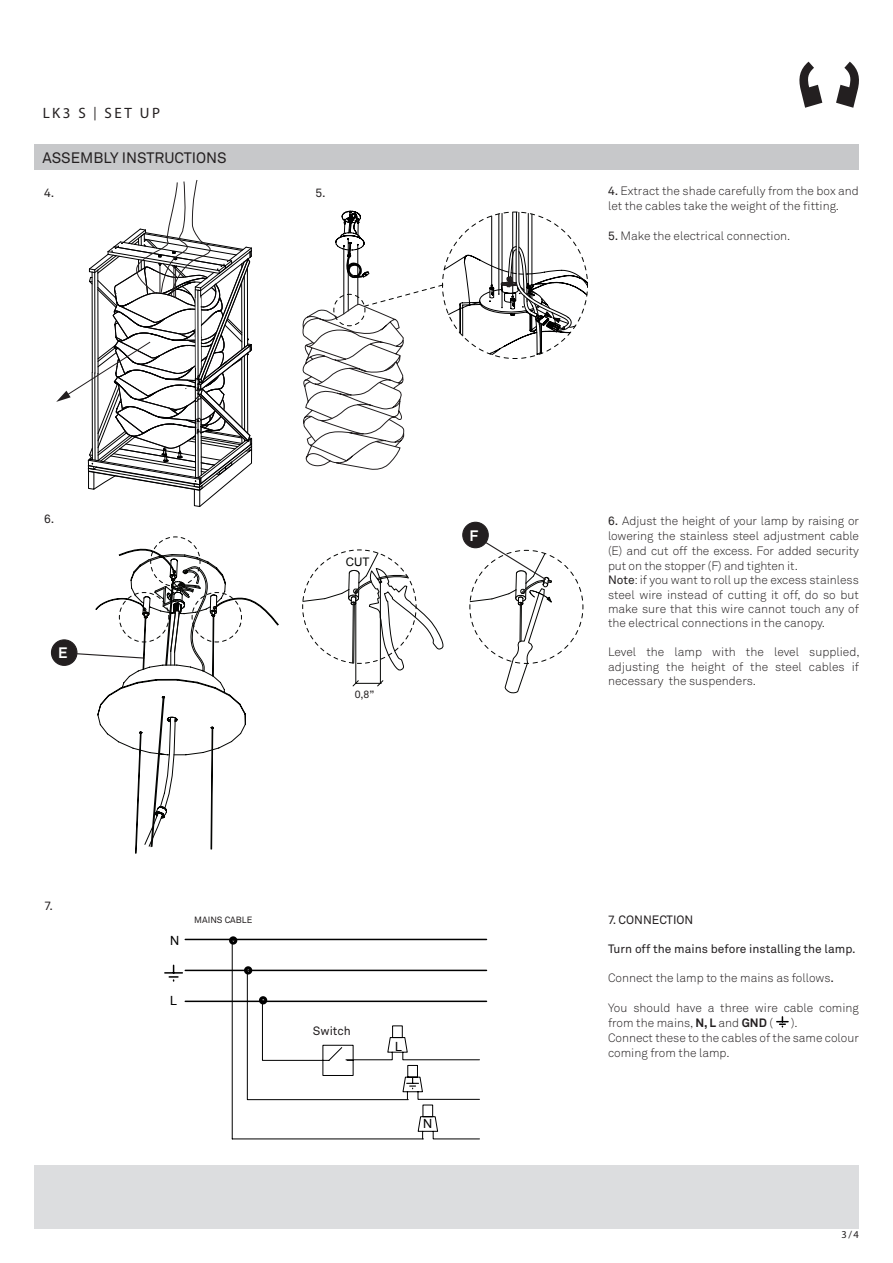
<style>
.page{position:relative;width:893px;height:1263px;background:#fff}
.page>*{position:absolute;margin:0;border:0;box-sizing:border-box;transform-origin:0 0}
.t1{font:15px "Akkurat";color:#231f20}
.t2{font:15px "Myriad Pro";letter-spacing:.17em;color:#231f20}
.t3{font:700 15px "Akkurat";color:#fff}
.t4{font:12.75px "Arial";color:#000}
.t5{font:300 12px/15px "Akkurat";color:#231f20}
.t6{font:12px "Akkurat";color:#231f20}
.t7{font:11.7px "Arial";color:#040503}
.t8{font:10.5px "Akkurat";color:#231f20}
.t9{font:10.5px "Myriad Pro";color:#231f20}
.t10{font:9px "Akkurat";color:#231f20}
.s1{font-size:13.5px}
.s2{font-weight:400}
.s3{font-weight:700}
</style>
<div class="page">
<div style="left:34px;top:145px;width:825px;height:25px;background:#c7c8ca"></div>
<div style="left:34px;top:1165px;width:825px;height:64px;background:#dcdddf"></div>
<svg style="left:799px;top:62px;width:23px;height:46px"></svg>
<svg style="left:836px;top:62px;width:23px;height:46px"></svg>
<div style="left:51px;top:640px;width:26px;height:25px;background:#231f20;border-radius:50%"></div>
<div style="left:51px;top:639px;width:26px;height:27px;border:1px solid #231f20;border-radius:50%"></div>
<svg style="left:165px;top:965px;width:17px;height:16px"></svg>
<hr style="left:185px;top:939px;width:301px;height:1px;background:#000">
<hr style="left:185px;top:970px;width:301px;height:1px;background:#000">
<hr style="left:185px;top:1000px;width:301px;height:2px;background:#000">
<div style="left:229px;top:936px;width:8px;height:9px;border:3px solid #000;border-radius:50%"></div>
<svg style="left:231px;top:939px;width:249px;height:201px"></svg>
<svg style="left:777px;top:1017px;width:11px;height:10px"></svg>
<svg style="left:76px;top:536px;width:203px;height:317px"></svg>
<hr style="left:356px;top:591px;width:1px;height:92px;background:#040503">
<hr style="left:380px;top:579px;width:1px;height:104px;background:#040503">
<svg style="left:302px;top:549px;width:142px;height:123px"></svg>
<svg style="left:352px;top:680px;width:31px;height:6px"></svg>
<div style="left:463px;top:522px;width:25px;height:26px;background:#231f20;border-radius:50%"></div>
<div style="left:462px;top:522px;width:27px;height:26px;border:1px solid #231f20;border-radius:50%"></div>
<svg style="left:469px;top:541px;width:114px;height:153px"></svg>
<svg style="left:56px;top:180px;width:196px;height:327px"></svg>
<svg style="left:302px;top:211px;width:286px;height:259px"></svg>
<p class="t2" style="left:43px;top:104px;width:119px">LK3 S <span class="s1">|</span> SET UP</p>
<p class="t1" style="left:43px;top:148px;width:186px">ASSEMBLY INSTRUCTIONS</p>
<p class="t6" style="left:44px;top:185px;width:12px">4.</p>
<p class="t6" style="left:315px;top:185px;width:12px">5.</p>
<p class="t6" style="left:44px;top:511px;width:12px">6.</p>
<p class="t3" style="left:58px;top:644px;width:11px">E</p>
<p class="t6" style="left:45px;top:898px;width:10px">7.</p>
<p class="t7" style="left:346px;top:554px;width:25px">CUT</p>
<p class="t8" style="left:355px;top:687px;width:21px">0,8”</p>
<p class="t3" style="left:469px;top:526px;width:10px">F</p>
<p class="t4" style="left:170px;top:932px;width:11px">N</p>
<p class="t10" style="left:194px;top:914px;width:60px">MAINS CABLE</p>
<p class="t4" style="left:170px;top:992px;width:9px">L</p>
<p class="t6" style="left:313px;top:1023px;width:39px">Switch</p>
<p class="t4" style="left:395px;top:1038px;width:9px">L</p>
<p class="t4" style="left:423px;top:1115px;width:11px">N</p>
<p class="t5" style="left:608px;top:183px;width:252px"><span class="s2">4.</span> Extract the shade carefully from the box and let the cables take the weight of the fitting.</p>
<p class="t5" style="left:608px;top:228px;width:184px"><span class="s2">5.</span> Make the electrical connection.</p>
<p class="t5" style="left:608px;top:513px;width:252px;text-align:justify"><span class="s2">6.</span> Adjust the height of your lamp by raising or lowering the stainless steel adjustment cable (E) and cut off the excess. For added security put on the stopper (F) and tighten it.</p>
<p class="t5" style="left:608px;top:572px;width:252px;line-height:14.4px;text-align:justify"><span class="s2">Note</span>: if you want to roll up the excess stainless steel wire instead of cutting it off, do so but make sure that this wire cannot touch any of the electrical connections in the canopy.</p>
<p class="t5" style="left:608px;top:644px;width:253px;line-height:14.4px;text-align:justify">Level the lamp with the level supplied, adjusting the height of the steel cables if necessary the suspenders.</p>
<p class="t6" style="left:608px;top:913px;width:87px">7. CONNECTION</p>
<p class="t6" style="left:608px;top:941px;width:249px">Turn off the mains before installing the lamp.</p>
<p class="t5" style="left:608px;top:970px;width:227px">Connect the lamp to the mains as follows<span class="s2">.</span></p>
<p class="t5" style="left:608px;top:1000px;width:252px">You should have a three wire cable coming from the mains, <span class="s3">N, L</span> and <span class="s3">GND</span> (</p>
<p class="t5" style="left:791px;top:1015px;width:8px">).</p>
<p class="t5" style="left:608px;top:1030px;width:252px">Connect these to the cables of the same colour coming from the lamp.</p>
<p class="t9" style="left:841px;top:1228px;width:19px">3/4</p>
</div>
